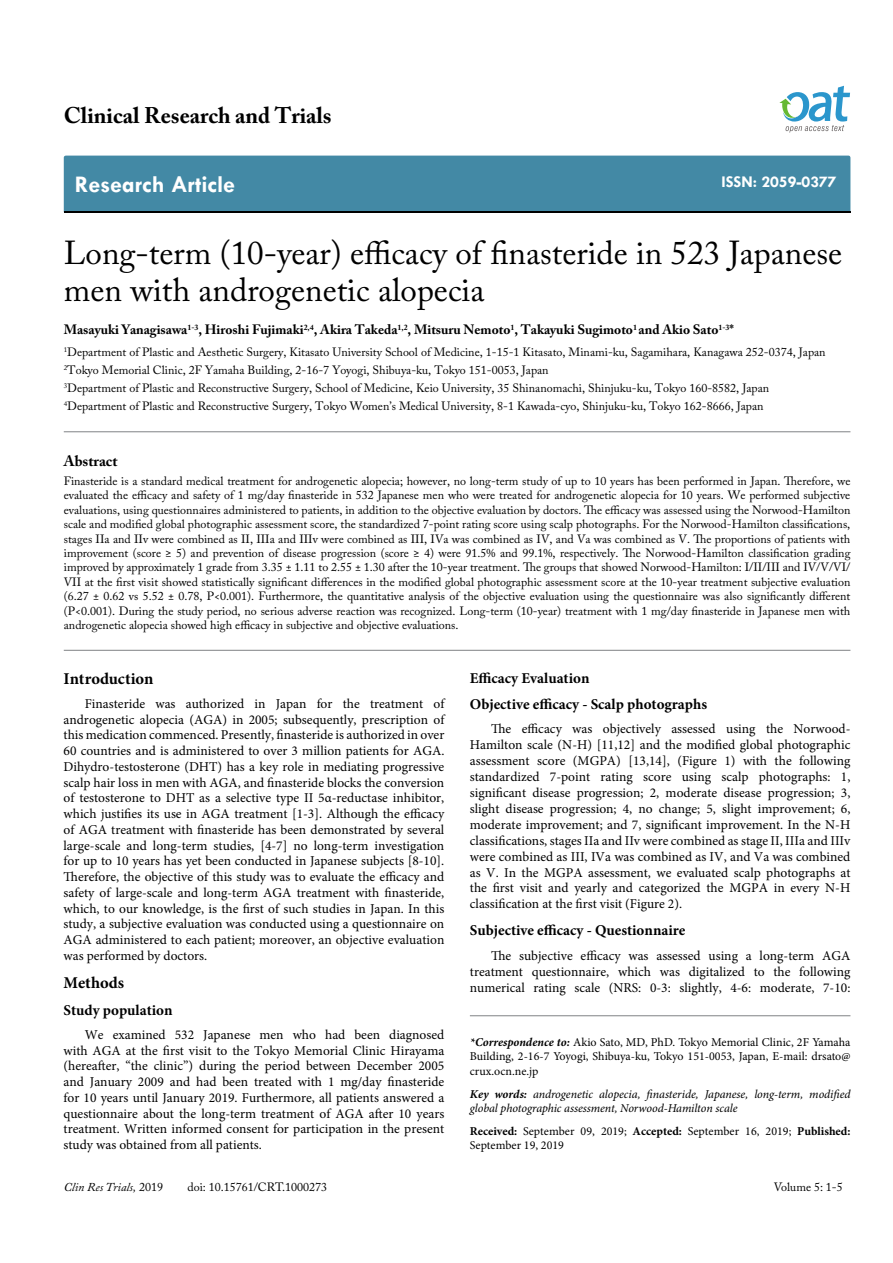
<style>
.page{position:relative;width:893px;height:1263px;background:#fff}
.page>*{position:absolute;margin:0;border:0;box-sizing:border-box;transform-origin:0 0}
.t1{font:33px/37.5px "Adobe Caslon Pro";color:#000}
.t2{font:700 24px "Tw Cen";color:#fff}
.t3{font:700 22.5px "Adobe Caslon Pro";color:#000}
.t4{font:700 16.5px "Minion Pro";color:#000}
.t5{font:700 16.5px "Tw Cen";color:#fff}
.t6{font:700 15px/26.5px "Minion Pro";color:#000}
.t7{font:700 15px "Adobe Caslon Pro";color:#000}
.t8{font:13.5px/15.8px "Minion Pro";color:#000;text-align:justify}
.t9{font:700 13.5px "Adobe Caslon Pro";color:#000}
.t10{font:12px/14.4px "Adobe Caslon Pro";color:#000}
.t11{font:12px/14.4px "Minion Pro";color:#000;text-align:justify}
.t12{font:italic 12px/14.4px "Minion Pro";letter-spacing:-.005em;color:#000}
.t13{font:italic 12px "Adobe Caslon Pro";color:#000}
.s1{font-style:normal}
.s2{font-weight:700;font-style:italic}
.s3{font-weight:700}
</style>
<div class="page">
<div style="left:64px;top:156px;width:786px;height:56px;background:#4389a5"></div>
<svg style="left:779px;top:86px;width:71px;height:47px"></svg>
<hr style="left:64px;top:650px;width:786px;height:1px;background:#808285">
<hr style="left:64px;top:431px;width:786px;height:1px;background:#808285">
<hr style="left:470px;top:1015px;width:380px;height:1px;background:#808285">
<h3 class="t3" style="left:64px;top:102px;width:269px">Clinical Research and Trials</h3>
<h2 class="t2" style="left:75px;top:170px;width:162px">Research Article</h2>
<p class="t5" style="left:721px;top:172px;width:117px">ISSN: 2059-0377</p>
<h1 class="t1" style="left:64px;top:233px;width:780px">Long-term (10-year) efficacy of finasteride in 523 Japanese men with androgenetic alopecia</h1>
<p class="t9" style="left:64px;top:322px;width:672px">Masayuki Yanagisawa<sup>1-3</sup>, Hiroshi Fujimaki<sup>2,4</sup>, Akira Takeda<sup>1,2</sup>, Mitsuru Nemoto<sup>1</sup>, Takayuki Sugimoto<sup>1</sup> and Akio Sato<sup>1-3</sup>*</p>
<p class="t10" style="left:64px;top:343px;width:763px;line-height:18px"><sup>1</sup>Department of Plastic and Aesthetic Surgery, Kitasato University School of Medicine, 1-15-1 Kitasato, Minami-ku, Sagamihara, Kanagawa 252-0374, Japan <sup>2</sup>Tokyo Memorial Clinic, 2F Yamaha Building, 2-16-7 Yoyogi, Shibuya-ku, Tokyo 151-0053, Japan<br><sup>3</sup>Department of Plastic and Reconstructive Surgery, School of Medicine, Keio University, 35 Shinanomachi, Shinjuku-ku, Tokyo 160-8582, Japan <sup>4</sup>Department of Plastic and Reconstructive Surgery, Tokyo Women’s Medical University, 8-1 Kawada-cyo, Shinjuku-ku, Tokyo 162-8666, Japan</p>
<p class="t7" style="left:64px;top:452px;width:55px">Abstract</p>
<p class="t10" style="left:64px;top:474px;width:788px;text-align:justify">Finasteride is a standard medical treatment for androgenetic alopecia; however, no long-term study of up to 10 years has been performed in Japan. Therefore, we evaluated the efficacy and safety of 1 mg/day finasteride in 532 Japanese men who were treated for androgenetic alopecia for 10 years. We performed subjective evaluations, using questionnaires administered to patients, in addition to the objective evaluation by doctors. The efficacy was assessed using the Norwood-Hamilton scale and modified global photographic assessment score, the standardized 7-point rating score using scalp photographs. For the Norwood-Hamilton classifications, stages IIa and IIv were combined as II, IIIa and IIIv were combined as III, IVa was combined as IV, and Va was combined as V. The proportions of patients with improvement (score ≥ 5) and prevention of disease progression (score ≥ 4) were 91.5% and 99.1%, respectively. The Norwood-Hamilton classification grading improved by approximately 1 grade from 3.35 ± 1.11 to 2.55 ± 1.30 after the 10-year treatment. The groups that showed Norwood-Hamilton: I/II/III and IV/V/VI/ VII at the first visit showed statistically significant differences in the modified global photographic assessment score at the 10-year treatment subjective evaluation (6.27 ± 0.62 vs 5.52 ± 0.78, P&lt;0.001). Furthermore, the quantitative analysis of the objective evaluation using the questionnaire was also significantly different (P&lt;0.001). During the study period, no serious adverse reaction was recognized. Long-term (10-year) treatment with 1 mg/day finasteride in Japanese men with androgenetic alopecia showed high efficacy in subjective and objective evaluations.</p>
<p class="t4" style="left:64px;top:667px;width:91px">Introduction</p>
<p class="t8" style="left:64px;top:696px;width:382px;text-indent:21px">Finasteride was authorized in Japan for the treatment of androgenetic alopecia (AGA) in 2005; subsequently, prescription of this medication commenced. Presently, finasteride is authorized in over 60 countries and is administered to over 3 million patients for AGA.<br>Dihydro-testosterone (DHT) has a key role in mediating progressive scalp hair loss in men with AGA, and finasteride blocks the conversion of testosterone to DHT as a selective type II 5α-reductase inhibitor, which justifies its use in AGA treatment [1-3]. Although the efficacy of AGA treatment with finasteride has been demonstrated by several large-scale and long-term studies, [4-7] no long-term investigation for up to 10 years has yet been conducted in Japanese subjects [8-10].<br>Therefore, the objective of this study was to evaluate the efficacy and safety of large-scale and long-term AGA treatment with finasteride, which, to our knowledge, is the first of such studies in Japan. In this study, a subjective evaluation was conducted using a questionnaire on AGA administered to each patient; moreover, an objective evaluation was performed by doctors.</p>
<p class="t4" style="left:64px;top:971px;width:62px">Methods</p>
<p class="t6" style="left:64px;top:996px;width:111px">Study population</p>
<p class="t8" style="left:64px;top:1027px;width:382px;text-indent:21px">We examined 532 Japanese men who had been diagnosed with AGA at the first visit to the Tokyo Memorial Clinic Hirayama (hereafter, “the clinic”) during the period between December 2005 and January 2009 and had been treated with 1 mg/day finasteride for 10 years until January 2019. Furthermore, all patients answered a questionnaire about the long-term treatment of AGA after 10 years treatment. Written informed consent for participation in the present study was obtained from all patients.</p>
<p class="t13" style="left:64px;top:1180px;width:101px">Clin Res Trials, <span class="s1">2019</span></p>
<p class="t10" style="left:188px;top:1180px;width:141px">doi: 10.15761/CRT.1000273</p>
<p class="t6" style="left:470px;top:664px;width:239px">Efficacy Evaluation<br>Objective efficacy - Scalp photographs</p>
<p class="t8" style="left:470px;top:721px;width:382px;text-indent:21px">The efficacy was objectively assessed using the Norwood-Hamilton scale (N-H) [11,12] and the modified global photographic assessment score (MGPA) [13,14], (Figure 1) with the following standardized 7-point rating score using scalp photographs: 1, significant disease progression; 2, moderate disease progression; 3, slight disease progression; 4, no change; 5, slight improvement; 6, moderate improvement; and 7, significant improvement. In the N-H classifications, stages IIa and IIv were combined as stage II, IIIa and IIIv were combined as III, IVa was combined as IV, and Va was combined as V. In the MGPA assessment, we evaluated scalp photographs at the first visit and yearly and categorized the MGPA in every N-H classification at the first visit (Figure 2).</p>
<p class="t6" style="left:470px;top:916px;width:217px">Subjective efficacy - Questionnaire</p>
<p class="t8" style="left:470px;top:947px;width:382px;line-height:16.2px;text-indent:21px">The subjective efficacy was assessed using a long-term AGA treatment questionnaire, which was digitalized to the following numerical rating scale (NRS: 0-3: slightly, 4-6: moderate, 7-10:</p>
<p class="t11" style="left:470px;top:1035px;width:382px"><span class="s2">*Correspondence to:</span> Akio Sato, MD, PhD. Tokyo Memorial Clinic, 2F Yamaha Building, 2-16-7 Yoyogi, Shibuya-ku, Tokyo 151-0053, Japan, E-mail: drsato@ crux.ocn.ne.jp</p>
<p class="t12" style="left:470px;top:1086px;width:382px"><span class="s3">Key words:</span> androgenetic alopecia, finasteride, Japanese, long-term, modified global photographic assessment, Norwood-Hamilton scale</p>
<p class="t11" style="left:470px;top:1124px;width:382px"><span class="s3">Received:</span> September 09, 2019; <span class="s3">Accepted:</span> September 16, 2019; <span class="s3">Published:<br></span>September 19, 2019</p>
<p class="t10" style="left:774px;top:1180px;width:71px">Volume 5: 1-5</p>
</div>
